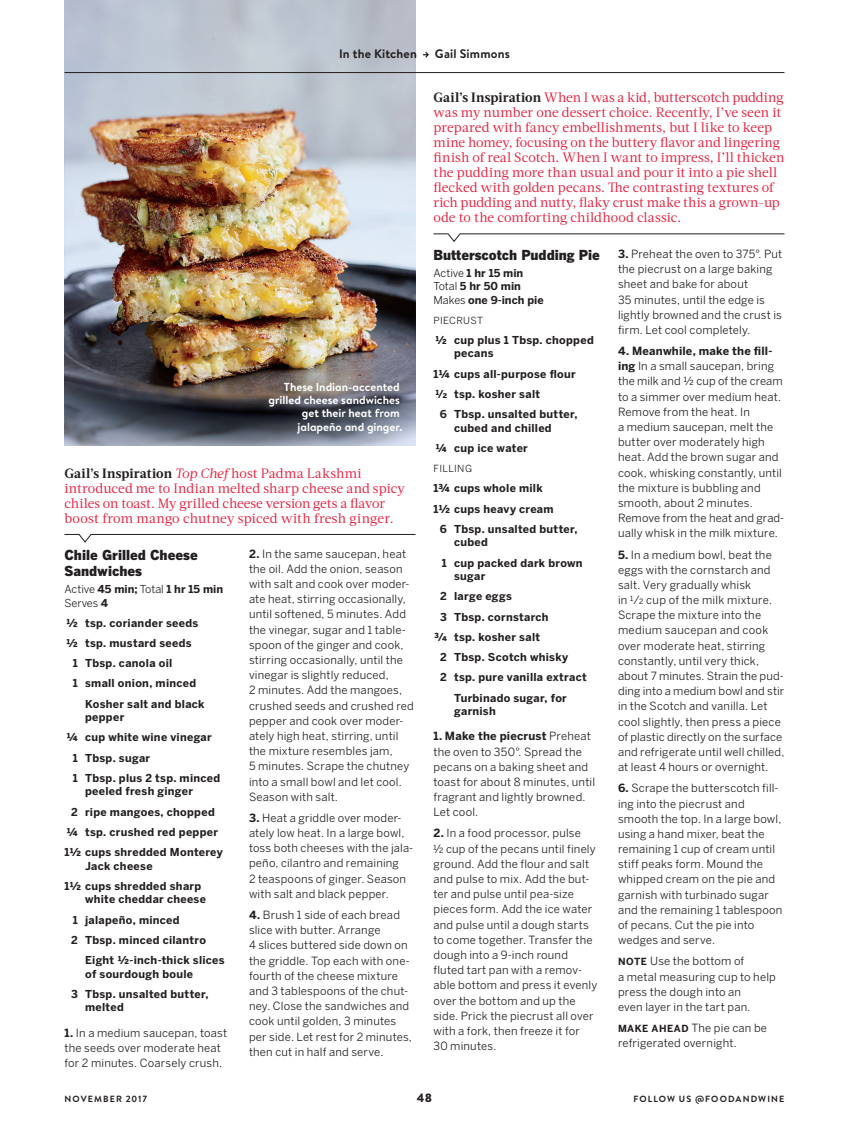
<style>
.page{position:relative;width:864px;height:1134px;background:#fff}
.page>*{position:absolute;margin:0;border:0;box-sizing:border-box;transform-origin:0 0}
.t1{font:900 13.65px/16.8px "Benton Gothic";color:#231f20}
.t2{font:13.5px/15px "Acta";letter-spacing:.005em;color:#e71f3d}
.t3{font:700 12.3px "Brandon Text";letter-spacing:.015em;color:#231f20}
.t4{font:900 12px "Brandon Text";color:#231f20}
.t5{font:700 11.7px/13.4px "Brandon Text";color:#fff;text-align:right}
.t6{font:11.25px/15.1px "Benton Sans FB";letter-spacing:.015em;color:#231f20}
.t7{font:700 10.8px/20.2px "Benton Sans FB";letter-spacing:.025em;color:#231f20}
.t8{font:700 10.8px/13.5px "Benton Sans FB";color:#231f20}
.t9{font:700 10.8px "Benton Sans FB";letter-spacing:.025em;color:#231f20;scale:.8 1}
.t10{font:10.8px/13.5px "Benton Sans FB";letter-spacing:-.01em;color:#231f20}
.t11{font:9.75px "Benton Sans FB";letter-spacing:.035em;color:#231f20}
.t12{font:700 9px "Brandon Text";letter-spacing:.125em;color:#231f20}
.s1{font-weight:700;color:#231f20}
.s2{font-style:italic}
.s3{font-weight:700}
.s4{font-weight:400}
.s5{font-weight:900;font-size:6.6px}
.s6{font-size:7.2px}
.s7{font-weight:700;font-size:9.75px}
</style>
<div class="page">
<img style="left:64px;top:0;width:352px;height:446px">
<svg style="left:64px;top:534px;width:352px;height:9px"></svg>
<svg style="left:433px;top:233px;width:352px;height:9px"></svg>
<hr style="left:64px;top:72px;width:720px;height:1px;background:#231f20">
<svg style="left:423px;top:52px;width:6px;height:6px"></svg>
<p class="t3" style="left:339px;top:45px;width:79px">In the Kitchen</p>
<p class="t3" style="left:435px;top:45px;width:76px">Gail Simmons</p>
<p class="t5" style="left:269px;top:380px;width:136px">These Indian-accented grilled cheese sandwiches get their heat from jalapeño and ginger.</p>
<p class="t2" style="left:64px;top:466px;width:342px"><span class="s1">Gail’s Inspiration</span> <span class="s2">Top Chef</span> host Padma Lakshmi introduced me to Indian melted sharp cheese and spicy chiles on toast. My grilled cheese version gets a flavor boost from mango chutney spiced with fresh ginger.</p>
<p class="t1" style="left:64px;top:546px;width:135px">Chile Grilled Cheese<br>Sandwiches</p>
<p class="t10" style="left:64px;top:583px;width:160px">Active <span class="s3">45 min;</span> Total <span class="s3">1 hr 15 min<br></span>Serves <span class="s3">4</span></p>
<p class="t7" style="left:66px;top:612px;width:134px">½ tsp. coriander seeds</p>
<p class="t7" style="left:66px;top:633px;width:127px">½ tsp. mustard seeds</p>
<p class="t7" style="left:73px;top:653px;width:101px">1 Tbsp. canola oil</p>
<p class="t7" style="left:73px;top:673px;width:125px">1 small onion, minced</p>
<p class="t7" style="left:85px;top:693px;width:121px">Kosher salt and black</p>
<p class="t7" style="left:85px;top:707px;width:41px">pepper</p>
<p class="t7" style="left:66px;top:727px;width:147px">¼ cup white wine vinegar</p>
<p class="t7" style="left:73px;top:747px;width:79px">1 Tbsp. sugar</p>
<p class="t7" style="left:73px;top:768px;width:149px">1 Tbsp. plus 2 tsp. minced</p>
<p class="t7" style="left:85px;top:781px;width:109px">peeled fresh ginger</p>
<p class="t7" style="left:71px;top:801px;width:145px">2 ripe mangoes, chopped</p>
<p class="t7" style="left:66px;top:822px;width:153px">¼ tsp. crushed red pepper</p>
<p class="t7" style="left:64px;top:842px;width:160px">1½ cups shredded Monterey</p>
<p class="t7" style="left:64px;top:855px;width:138px;text-indent:21px">Jack cheese<br>1½ cups shredded sharp</p>
<p class="t7" style="left:85px;top:889px;width:122px">white cheddar cheese</p>
<p class="t7" style="left:73px;top:909px;width:108px">1 jalapeño, minced</p>
<p class="t7" style="left:71px;top:930px;width:136px">2 Tbsp. minced cilantro</p>
<p class="t7" style="left:85px;top:950px;width:141px">Eight ½-inch-thick slices</p>
<p class="t7" style="left:71px;top:963px;width:139px;text-align:center">of sourdough boule<br>3 Tbsp. unsalted butter,</p>
<p class="t7" style="left:85px;top:997px;width:40px">melted</p>
<p class="t6" style="left:64px;top:1025px;width:164px"><span class="s3">1.</span> In a medium saucepan, toast the seeds over moderate heat for 2 minutes. Coarsely crush.</p>
<p class="t6" style="left:249px;top:546px;width:166px"><span class="s3">2.</span> In the same saucepan, heat the oil. Add the onion, season with salt and cook over moder&shy;ate heat, stirring occasionally, until softened, 5 minutes. Add the vinegar, sugar and 1 table&shy;spoon of the ginger and cook, stirring occasionally, until the vinegar is slightly reduced,<br>2 minutes. Add the mangoes, crushed seeds and crushed red pepper and cook over moder&shy;ately high heat, stirring, until the mixture resembles jam,<br>5 minutes. Scrape the chutney into a small bowl and let cool.<br>Season with salt.</p>
<p class="t6" style="left:249px;top:810px;width:166px"><span class="s3">3.</span> Heat a griddle over moder&shy;ately low heat. In a large bowl, toss both cheeses with the jala&shy;peño, cilantro and remaining<br>2 teaspoons of ginger. Season with salt and black pepper.</p>
<p class="t6" style="left:249px;top:907px;width:165px"><span class="s3">4.</span> Brush 1 side of each bread slice with butter. Arrange<br>4 slices buttered side down on the griddle. Top each with one&shy;fourth of the cheese mixture and 3 tablespoons of the chut&shy;ney. Close the sandwiches and cook until golden, 3 minutes per side. Let rest for 2 minutes, then cut in half and serve.</p>
<p class="t2" style="left:434px;top:90px;width:352px"><span class="s1">Gail’s Inspiration</span> When I was a kid, butterscotch pudding was my number one dessert choice. Recently, I’ve seen it prepared with fancy embellishments, but I like to keep mine homey, focusing on the buttery flavor and lingering finish of real Scotch. When I want to impress, I’ll thicken the pudding more than usual and pour it into a pie shell flecked with golden pecans. The contrasting textures of rich pudding and nutty, flaky crust make this a grown-up ode to the comforting childhood classic.</p>
<p class="t1" style="left:434px;top:247px;width:168px">Butterscotch Pudding Pie</p>
<p class="t8" style="left:434px;top:266px;width:112px"><span class="s4">Active</span> 1 hr 15 min<br><span class="s4">Total</span> 5 hr 50 min<br><span class="s4">Makes</span> one 9-inch pie</p>
<p class="t11" style="left:434px;top:314px;width:51px">PIECRUST</p>
<p class="t7" style="left:454px;top:333px;width:141px;line-height:13.5px;text-indent:-19px">½ cup plus 1 Tbsp. chopped pecans</p>
<p class="t7" style="left:434px;top:363px;width:144px">1¼ cups all-purpose flour</p>
<p class="t9" style="left:436px;top:387px;width:132px"><sup>1</sup>/<span class="s5">2</span> tsp. kosher salt</p>
<p class="t7" style="left:440px;top:404px;width:139px">6 Tbsp. unsalted butter,</p>
<p class="t7" style="left:435px;top:417px;width:118px;text-indent:19px">cubed and chilled ¼ cup ice water</p>
<p class="t11" style="left:434px;top:463px;width:40px">FILLING</p>
<p class="t7" style="left:434px;top:478px;width:111px">1¾ cups whole milk</p>
<p class="t7" style="left:434px;top:498px;width:122px">1½ cups heavy cream</p>
<p class="t7" style="left:440px;top:519px;width:139px">6 Tbsp. unsalted butter,</p>
<p class="t7" style="left:442px;top:532px;width:142px;text-indent:12px">cubed<br>1 cup packed dark brown</p>
<p class="t7" style="left:454px;top:566px;width:33px">sugar</p>
<p class="t7" style="left:440px;top:586px;width:73px">2 large eggs</p>
<p class="t7" style="left:440px;top:606px;width:110px">3 Tbsp. cornstarch</p>
<p class="t9" style="left:435px;top:630px;width:133px"><sup>3</sup>/<span class="s5">4</span> tsp. kosher salt</p>
<p class="t7" style="left:440px;top:647px;width:130px">2 Tbsp. Scotch whisky</p>
<p class="t7" style="left:440px;top:667px;width:148px">2 tsp. pure vanilla extract</p>
<p class="t7" style="left:454px;top:687px;width:114px">Turbinado sugar, for</p>
<p class="t7" style="left:454px;top:701px;width:43px">garnish</p>
<p class="t6" style="left:434px;top:729px;width:163px"><span class="s3">1. Make the piecrust</span> Preheat the oven to 350°. Spread the pecans on a baking sheet and toast for about 8 minutes, until fragrant and lightly browned.<br>Let cool.</p>
<p class="t6" style="left:434px;top:826px;width:165px"><span class="s3">2.</span> In a food processor, pulse<br><sup>1</sup>/<span class="s6">2</span> cup of the pecans until finely ground. Add the flour and salt and pulse to mix. Add the but&shy;ter and pulse until pea-size pieces form. Add the ice water and pulse until a dough starts to come together. Transfer the dough into a 9-inch round fluted tart pan with a remov&shy;able bottom and press it evenly over the bottom and up the side. Prick the piecrust all over with a fork, then freeze it for<br>30 minutes.</p>
<p class="t6" style="left:618px;top:246px;width:166px"><span class="s3">3.</span> Preheat the oven to 375°. Put the piecrust on a large baking sheet and bake for about<br>35 minutes, until the edge is lightly browned and the crust is firm. Let cool completely.</p>
<p class="t6" style="left:618px;top:343px;width:168px"><span class="s3">4. Meanwhile, make the fill&shy;ing</span> In a small saucepan, bring the milk and ½ cup of the cream to a simmer over medium heat.<br>Remove from the heat. In<br>a medium saucepan, melt the butter over moderately high heat. Add the brown sugar and cook, whisking constantly, until the mixture is bubbling and smooth, about 2 minutes.<br>Remove from the heat and grad&shy;ually whisk in the milk mixture.</p>
<p class="t6" style="left:618px;top:547px;width:168px"><span class="s3">5.</span> In a medium bowl, beat the eggs with the cornstarch and salt. Very gradually whisk<br>in <sup>1</sup>/<span class="s6">2</span> cup of the milk mixture.<br>Scrape the mixture into the medium saucepan and cook over moderate heat, stirring constantly, until very thick, about 7 minutes. Strain the pud&shy;ding into a medium bowl and stir in the Scotch and vanilla. Let cool slightly, then press a piece of plastic directly on the surface and refrigerate until well chilled, at least 4 hours or overnight.</p>
<p class="t6" style="left:618px;top:781px;width:166px"><span class="s3">6.</span> Scrape the butterscotch fill&shy;ing into the piecrust and smooth the top. In a large bowl, using a hand mixer, beat the remaining 1 cup of cream until stiff peaks form. Mound the whipped cream on the pie and garnish with turbinado sugar and the remaining 1 tablespoon of pecans. Cut the pie into wedges and serve.</p>
<p class="t6" style="left:618px;top:954px;width:159px"><span class="s7">NOTE</span> Use the bottom of<br>a metal measuring cup to help press the dough into an<br>even layer in the tart pan.</p>
<p class="t6" style="left:618px;top:1020px;width:151px"><span class="s7">MAKE AHEAD</span> The pie can be refrigerated overnight.</p>
<p class="t12" style="left:65px;top:1093px;width:84px">NOVEMBER 2017</p>
<p class="t4" style="left:417px;top:1089px;width:17px">48</p>
<p class="t12" style="left:633px;top:1093px;width:152px">FOLLOW US @FOODANDWINE</p>
</div>
